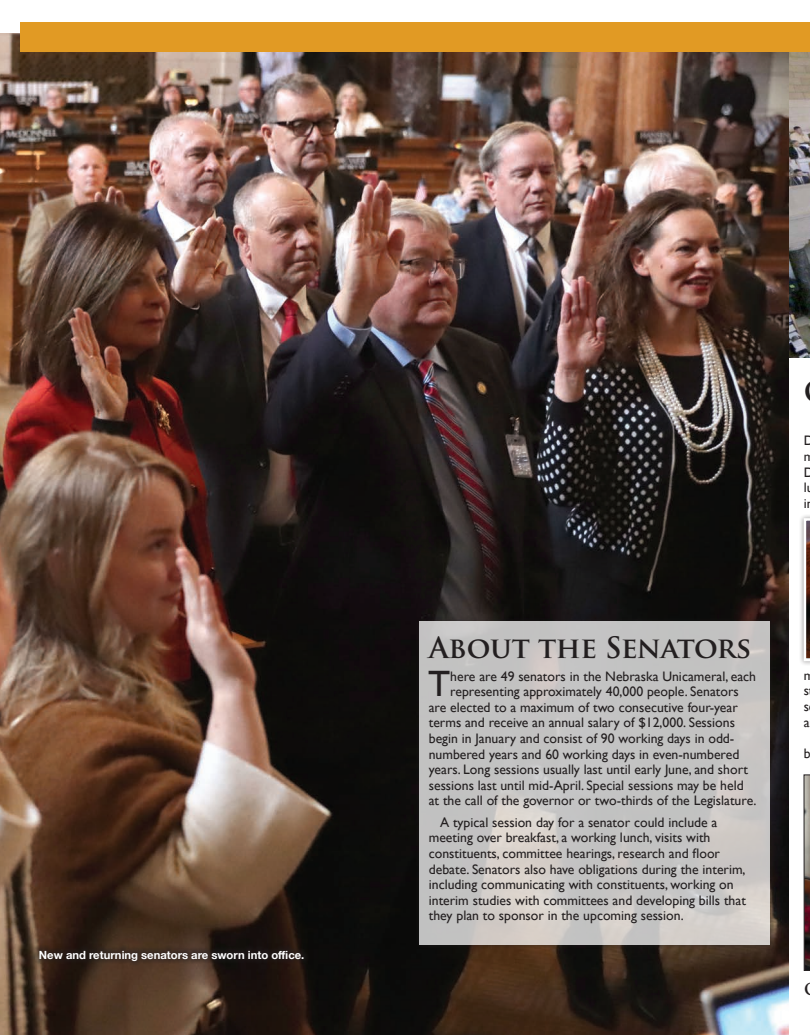
<style>
.page{position:relative;width:810px;height:1035px;background:#fff}
.page>*{position:absolute;margin:0;border:0;box-sizing:border-box;transform-origin:0 0}
.Paragraph{font:36.62px "Gill Sans";color:#231f20}
.Section_Headers{font:700 28.75px "Trajan Pro";letter-spacing:-.01em;color:#231f20}
.Paragraph-2{font:13.75px/15.6px "Gill Sans";color:#231f20}
.t1{font:700 11.25px "Helvetica Neue";color:#fff}
</style>
<div class="page">
<img style="left:1px;top:34px;width:787px;height:1001px">
<div style="left:799px;top:513px;width:11px;height:153px;background:#231f20;opacity:.5"></div>
<svg style="left:804px;top:518px;width:6px;height:143px"></svg>
<svg style="left:34px;top:945px;width:275px;height:21px"></svg>
<div style="left:414px;top:617px;width:360px;height:333px;background:#231f20;opacity:.75"></div>
<svg style="left:419px;top:622px;width:350px;height:323px;fill:#c3c3c2"></svg>
<img style="left:789px;top:52px;width:21px;height:305px">
<div style="left:21px;top:22px;width:769px;height:30px;background:#e19a24"></div>
<div style="left:790px;top:22px;width:20px;height:30px;background:#e19a24"></div>
<svg style="left:769px;top:775px;width:41px;height:196px"></svg>
<p class="t1" style="left:39px;top:946px;width:267px">New and returning senators are sworn into office.</p>
<p class="Paragraph-2" style="left:804px;top:433px;width:12px">D m<br>D l<br>i</p>
<p class="Section_Headers" style="left:429px;top:630px;width:324px">About the Senators</p>
<p class="Paragraph" style="left:428px;top:662px;width:24px">T</p>
<p class="Paragraph-2" style="left:450px;top:668px;width:307px">here are 49 senators in the Nebraska Unicameral, each</p>
<p class="Paragraph-2" style="left:450px;top:684px;width:290px">representing approximately 40,000 people. Senators</p>
<p class="Paragraph-2" style="left:429px;top:699px;width:311px">are elected to a maximum of two consecutive four-year</p>
<p class="Paragraph-2" style="left:429px;top:715px;width:308px">terms and receive an annual salary of $12,000. Sessions</p>
<p class="Paragraph-2" style="left:429px;top:730px;width:307px">begin in January and consist of 90 working days in odd-</p>
<p class="Paragraph-2" style="left:429px;top:746px;width:312px">numbered years and 60 working days in even-numbered</p>
<p class="Paragraph-2" style="left:429px;top:762px;width:321px">years. Long sessions usually last until early June, and short</p>
<p class="Paragraph-2" style="left:429px;top:777px;width:316px">sessions last until mid-April. Special sessions may be held</p>
<p class="Paragraph-2" style="left:429px;top:793px;width:329px">at the call of the governor or two-thirds of the Legislature.</p>
<p class="Paragraph-2" style="left:429px;top:814px;width:319px;text-indent:11px">A typical session day for a senator could include a meeting over breakfast, a working lunch, visits with constituents, committee hearings, research and floor debate. Senators also have obligations during the interim, including communicating with constituents, working on interim studies with committees and developing bills that they plan to sponsor in the upcoming session.</p>
<p class="Paragraph-2" style="left:804px;top:667px;width:12px">m s s a</p>
<p class="Paragraph-2" style="left:804px;top:745px;width:8px">b</p>
</div>
